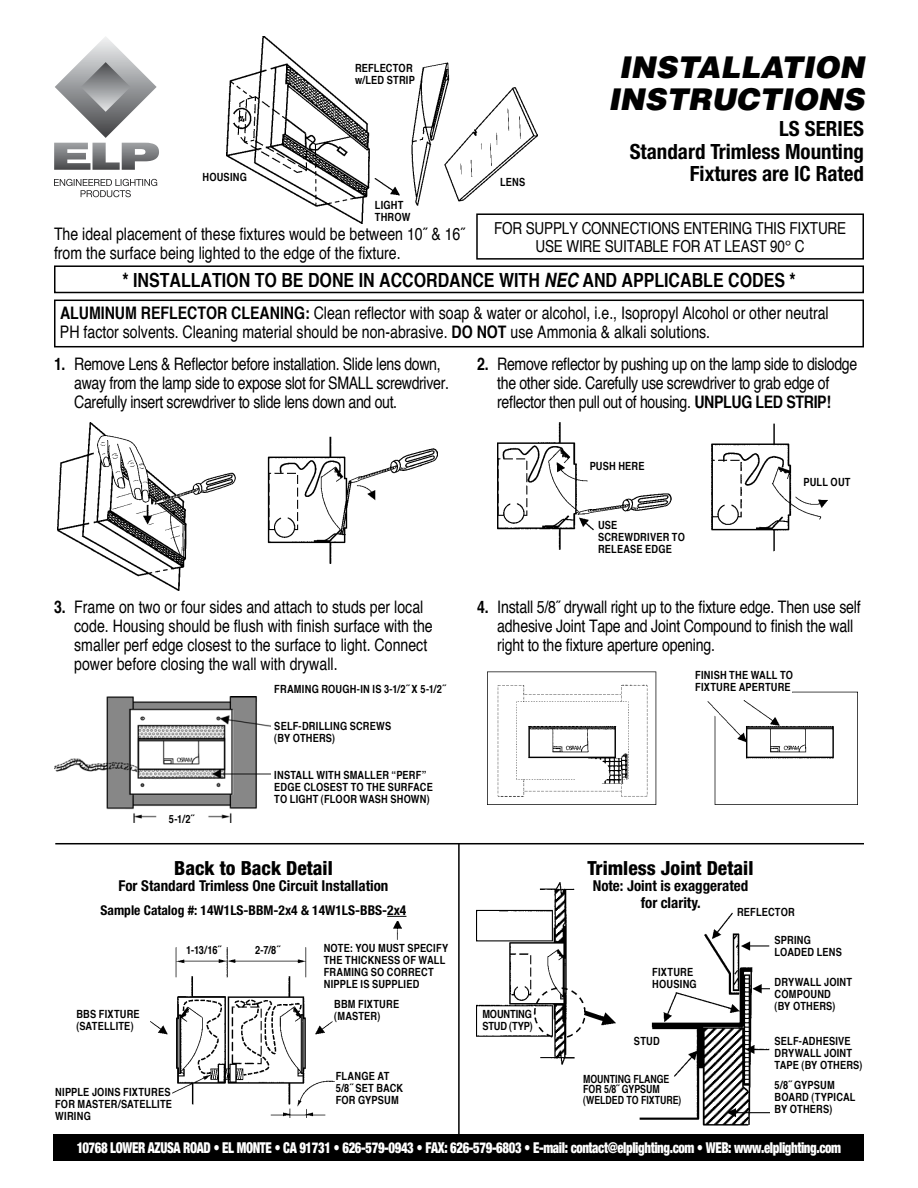
<style>
.page{position:relative;width:918px;height:1188px;background:#fff}
.page>*{position:absolute;margin:0;border:0;box-sizing:border-box;transform-origin:0 0}
.t1{font:italic 900 30px/31.5px "Helvetica";color:#000;text-align:center}
.t2{font:700 condensed 21px/22.5px "Helvetica Neue";color:#000;text-align:right}
.t3{font:700 condensed 19.5px "Helvetica";color:#000}
.t4{font:800 condensed 19.5px "Helvetica Neue";color:#000}
.t5{font:condensed 17.25px/18.8px "Helvetica";color:#000}
.t6{font:condensed 17.25px/18.8px "Helvetica";letter-spacing:-.02em;color:#000}
.t7{font:condensed 16.5px/18px "Helvetica";letter-spacing:-.01em;color:#000;text-align:center}
.t8{font:900 condensed 15px "Helvetica Neue";letter-spacing:-.03em;color:#fff;scale:.85 1}
.t9{font:700 condensed 15px/16.5px "Helvetica Neue";color:#000;text-align:center}
.t10{font:700 condensed 13.5px "Helvetica Neue";color:#000}
.t11{font:700 condensed 11.25px/12px "Helvetica";letter-spacing:.02em;color:#000}
.t12{font:700 condensed 11.25px/10.5px "Helvetica";color:#000;scale:.95 1}
.t13{font:700 condensed 11.25px/12px "Helvetica";letter-spacing:-.01em;color:#000}
.s1{font-style:italic}
.s2{font-weight:700}
</style>
<div class="page">
<svg style="left:54px;top:179px;width:103px;height:18px"></svg>
<svg style="left:54px;top:37px;width:105px;height:133px"></svg>
<img style="left:227px;top:36px;width:310px;height:188px">
<img style="left:57px;top:422px;width:381px;height:169px">
<img style="left:498px;top:422px;width:329px;height:130px">
<img style="left:151px;top:922px;width:250px;height:195px">
<img style="left:477px;top:883px;width:293px;height:243px">
<img style="left:54px;top:697px;width:216px;height:126px">
<img style="left:487px;top:671px;width:371px;height:134px">
<div style="left:54px;top:1134px;width:810px;height:26px;background:#000"></div>
<div style="left:476px;top:213px;width:388px;height:47px;border:2px solid #000"></div>
<div style="left:54px;top:265px;width:810px;height:28px;border:2px solid #000"></div>
<div style="left:54px;top:300px;width:810px;height:47px;border:2px solid #000"></div>
<svg style="left:387px;top:916px;width:19px;height:1px"></svg>
<hr style="left:55px;top:843px;width:809px;height:1px;background:#000">
<hr style="left:458px;top:844px;width:2px;height:292px;background:#000">
<p class="t11" style="left:203px;top:171px;width:8px">HOUSING</p>
<p class="t11" style="left:355px;top:62px;width:59px">REFLECTOR<br>W/LED</p>
<p class="t11" style="left:387px;top:74px;width:7px">STRIP</p>
<p class="t11" style="left:500px;top:176px;width:27px">LENS</p>
<h1 class="t1" style="left:608px;top:51px;width:257px">INSTALLATION<br>INSTRUCTIONS</h1>
<p class="t2" style="left:630px;top:117px;width:236px">LS SERIES<br>Standard Trimless Mounting<br>Fixtures are IC Rated</p>
<p class="t11" style="left:375px;top:198px;width:9px">LIGHT<br>THROW</p>
<p class="t5" style="left:54px;top:225px;width:413px">The ideal placement of these fixtures would be between 10˝ &amp; 16˝ from the surface being lighted to the edge of the fixture.</p>
<p class="t7" style="left:494px;top:218px;width:354px">FOR SUPPLY CONNECTIONS ENTERING THIS FIXTURE<br>USE WIRE SUITABLE FOR AT LEAST 90° C</p>
<p class="t3" style="left:122px;top:267px;width:675px">* INSTALLATION TO BE DONE IN ACCORDANCE WITH <span class="s1">NEC</span> AND APPLICABLE CODES *</p>
<p class="t5" style="left:60px;top:303px;width:770px"><span class="s2">ALUMINUM REFLECTOR CLEANING:</span> Clean reflector with soap &amp; water or alcohol, i.e., Isopropyl Alcohol or other neutral<br>PH factor solvents. Cleaning material should be non-abrasive. <span class="s2">DO NOT</span> use Ammonia &amp; alkali solutions.</p>
<p class="t6" style="left:74px;top:354px;width:376px;text-indent:-20px"><span class="s2">1.</span> Remove Lens &amp; Reflector before installation. Slide lens down, away from the lamp side to expose slot for SMALL screwdriver.<br>Carefully insert screwdriver to slide lens down and out.</p>
<p class="t6" style="left:477px;top:354px;width:382px;text-align:center"><span class="s2">2.</span> Remove reflector by pushing up on the lamp side to dislodge the other side. Carefully use screwdriver to grab edge of reflector then pull out of housing. <span class="s2">UNPLUG LED STRIP!</span></p>
<p class="t5" style="left:74px;top:598px;width:360px;text-indent:-20px"><span class="s2">3.</span> Frame on two or four sides and attach to studs per local code. Housing should be flush with finish surface with the smaller perf edge closest to the surface to light. Connect power before closing the wall with drywall.</p>
<p class="t11" style="left:274px;top:682px;width:173px">FRAMING ROUGH-IN IS 3-1/2˝ X 5-1/2˝</p>
<p class="t11" style="left:274px;top:720px;width:118px">SELF-DRILLING SCREWS (BY OTHERS)</p>
<p class="t11" style="left:169px;top:812px;width:27px">5-1/2˝</p>
<p class="t11" style="left:274px;top:769px;width:160px">INSTALL WITH SMALLER “PERF”<br>EDGE CLOSEST TO THE SURFACE<br>TO LIGHT (FLOOR WASH SHOWN)</p>
<p class="t11" style="left:590px;top:460px;width:56px">PUSH HERE</p>
<p class="t11" style="left:598px;top:518px;width:88px">USE<br>SCREWDRIVER TO<br>RELEASE EDGE</p>
<p class="t11" style="left:803px;top:476px;width:49px">PULL OUT</p>
<p class="t5" style="left:497px;top:598px;width:365px;text-indent:-20px"><span class="s2">4.</span> Install 5/8˝ drywall right up to the fixture edge. Then use self adhesive Joint Tape and Joint Compound to finish the wall right to the fixture aperture opening.</p>
<p class="t11" style="left:695px;top:669px;width:99px">FINISH THE WALL TO<br>FIXTURE APERTURE</p>
<p class="t4" style="left:174px;top:856px;width:160px">Back to Back Detail</p>
<p class="t9" style="left:119px;top:877px;width:271px">For Standard Trimless One Circuit Installation</p>
<p class="t10" style="left:101px;top:902px;width:307px">Sample Catalog #: 14W1LS-BBM-2x4 &amp; 14W1LS-BBS-2x4</p>
<p class="t11" style="left:76px;top:1008px;width:65px">BBS FIXTURE (SATELLITE</p>
<p class="t11" style="left:131px;top:1020px;width:5px">)</p>
<p class="t11" style="left:186px;top:944px;width:36px">1-13/16˝</p>
<p class="t11" style="left:255px;top:944px;width:26px">2-7/8˝</p>
<p class="t11" style="left:55px;top:1086px;width:118px">NIPPLE JOINS FIXTURES<br>FOR MASTER/SATELLITE<br>WIRING</p>
<p class="t11" style="left:324px;top:942px;width:126px">NOTE: YOU MUST SPECIFY<br>THE THICKNESS OF WALL<br>FRAMING SO CORRECT<br>NIPPLE IS SUPPLIED</p>
<p class="t11" style="left:334px;top:997px;width:66px">BBM FIXTURE (MASTER</p>
<p class="t11" style="left:377px;top:1009px;width:5px">)</p>
<p class="t13" style="left:482px;top:1008px;width:52px">MOUNTING<br>STUD (TYP)</p>
<p class="t11" style="left:336px;top:1069px;width:69px">FLANGE AT<br>5/8˝ SET BACK<br>FOR GYPSUM</p>
<p class="t4" style="left:588px;top:856px;width:167px">Trimless Joint Detail</p>
<p class="t9" style="left:593px;top:877px;width:157px">Note: Joint is exaggerated for clarity.</p>
<p class="t11" style="left:737px;top:906px;width:59px">REFLECTOR</p>
<p class="t11" style="left:775px;top:934px;width:69px">SPRING<br>LOADED LENS</p>
<p class="t11" style="left:775px;top:976px;width:79px">DRYWALL JOINT<br>COMPOUND<br>(BY OTHERS)</p>
<p class="t11" style="left:775px;top:1035px;width:89px">SELF-ADHESIVE<br>DRYWALL JOINT<br>TAPE (BY OTHERS)</p>
<p class="t11" style="left:775px;top:1079px;width:82px">5/8˝ GYPSUM<br>BOARD (TYPICAL<br>BY OTHERS)</p>
<p class="t11" style="left:652px;top:966px;width:46px">FIXTURE<br>HOUSING</p>
<p class="t11" style="left:634px;top:1035px;width:27px">STUD</p>
<p class="t12" style="left:583px;top:1073px;width:105px">MOUNTING FLANGE<br>FOR 5/8˝ GYPSUM (WELDED TO FIXTURE)</p>
<p class="t8" style="left:77px;top:1139px;width:901px">10768 LOWER AZUSA ROAD • EL MONTE • CA 91731 • 626-579-0943 • FAX: 626-579-6803 • E-mail: contact@elplighting.com • WEB: www.elplighting.com</p>
</div>
